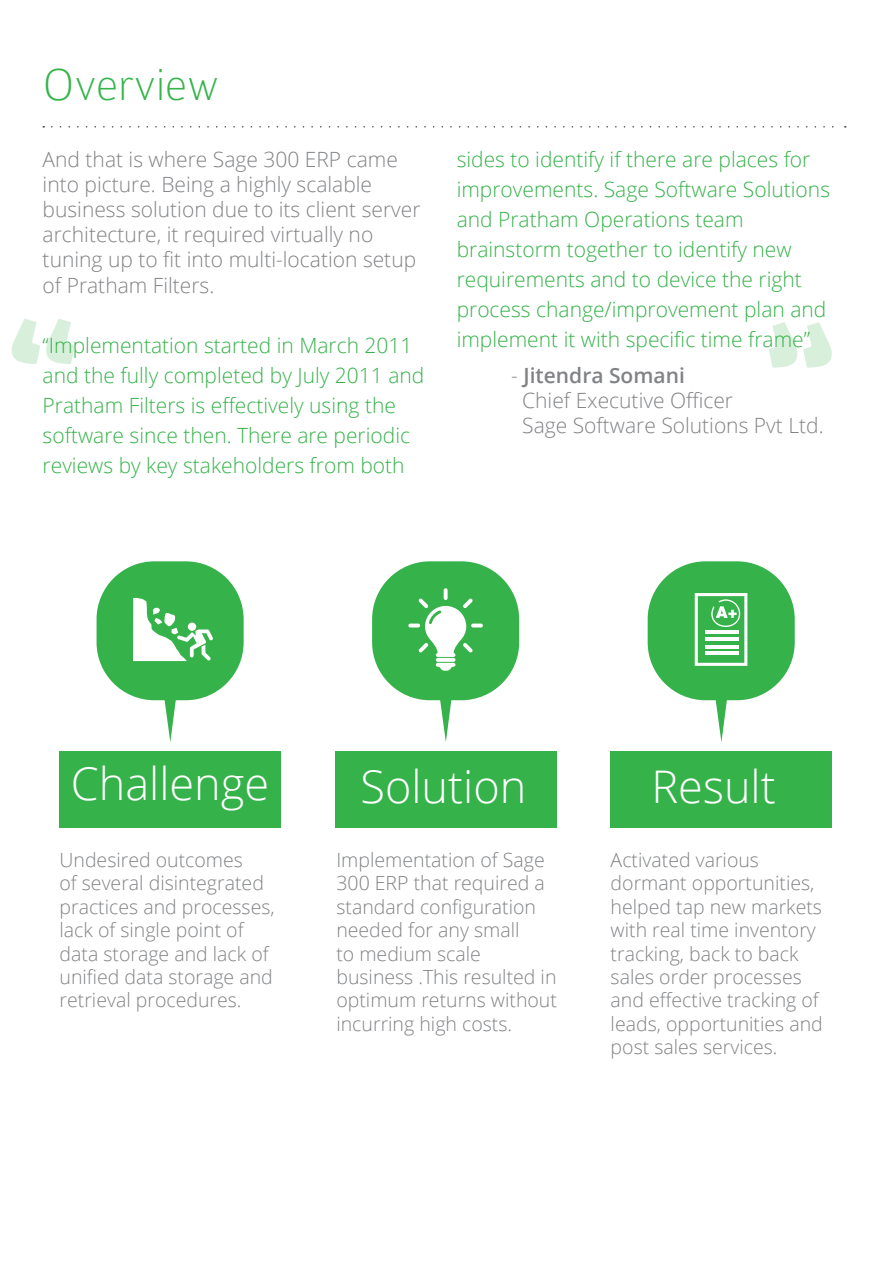
<style>
.page{position:relative;width:893px;height:1263px;background:#fff}
.page>*{position:absolute;margin:0;border:0;box-sizing:border-box;transform-origin:0 0}
.t1{font:100 48px "Colaborate";color:#35b44a}
.t2{font:300 45px "Open Sans";color:#fff}
.t3{font:300 21px/30px "Open Sans";color:#36b24a}
.t4{font:300 21px/25.2px "Open Sans";color:#808285}
.t5{font:300 19.5px/23.4px "Open Sans";color:#808285}
.s1{font-weight:600}
</style>
<div class="page">
<div style="left:60px;top:751px;width:221px;height:77px;background:#36b24a"></div>
<div style="left:336px;top:751px;width:221px;height:77px;background:#36b24a"></div>
<div style="left:611px;top:751px;width:221px;height:77px;background:#36b24a"></div>
<svg style="left:52px;top:126px;width:794px;height:2px"></svg>
<svg style="left:12px;top:318px;width:63px;height:46px"></svg>
<svg style="left:769px;top:322px;width:63px;height:46px"></svg>
<svg style="left:97px;top:561px;width:147px;height:181px"></svg>
<svg style="left:648px;top:561px;width:147px;height:181px"></svg>
<svg style="left:372px;top:561px;width:147px;height:181px"></svg>
<h1 class="t1" style="left:43px;top:59px;width:178px">Overview</h1>
<p class="t4" style="left:43px;top:146px;width:379px">And that is where Sage 300 ERP came into picture. Being a highly scalable business solution due to its client server architecture, it required virtually no tuning up to fit into multi-location setup of Pratham Filters.</p>
<p class="t3" style="left:43px;top:329px;width:383px">“Implementation started in March 2011 and the fully completed by July 2011 and Pratham Filters is effectively using the software since then. There are periodic reviews by key stakeholders from both</p>
<p class="t3" style="left:457px;top:143px;width:375px">sides to identify if there are places for improvements. Sage Software Solutions and Pratham Operations team brainstorm together to identify new requirements and to device the right process change/improvement plan and implement it with specific time frame”</p>
<p class="t4" style="left:522px;top:362px;width:303px;text-indent:-11px">- <span class="s1">Jitendra Somani<br></span>Chief Executive Officer<br>Sage Software Solutions Pvt Ltd.</p>
<h2 class="t2" style="left:71px;top:753px;width:200px">Challenge</h2>
<h2 class="t2" style="left:361px;top:756px;width:167px">Solution</h2>
<h2 class="t2" style="left:652px;top:756px;width:126px">Result</h2>
<p class="t5" style="left:60px;top:848px;width:217px">Undesired outcomes<br>of several disintegrated practices and processes, lack of single point of data storage and lack of unified data storage and retrieval procedures.</p>
<p class="t5" style="left:336px;top:848px;width:222px">Implementation of Sage<br>300 ERP that required a standard configuration needed for any small<br>to medium scale business .This resulted in optimum returns without incurring high costs.</p>
<p class="t5" style="left:611px;top:848px;width:214px">Activated various dormant opportunities, helped tap new markets with real time inventory tracking, back to back sales order processes and effective tracking of leads, opportunities and post sales services.</p>
</div>
